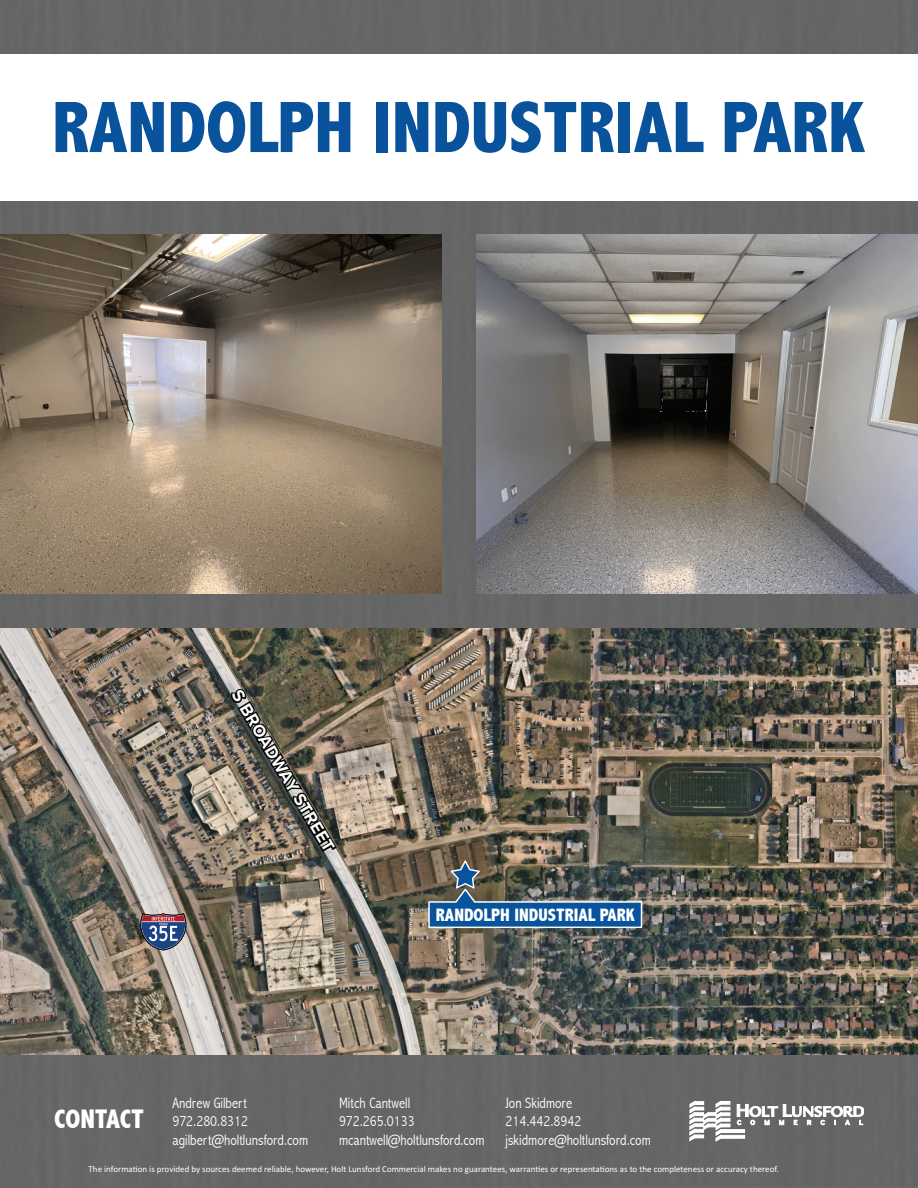
<style>
.page{position:relative;width:918px;height:1188px;background:#666}
.page>*{position:absolute;margin:0;border:0;box-sizing:border-box;transform-origin:0 0}
.t1{font:800 condensed 73.5px "Abadi";color:#09539c}
.t2{font:800 condensed 27px "Abadi";color:#fff}
.t3{font:800 condensed 18px "Abadi";color:#fff}
.t4{font:700 17.55px "Proxima Nova";color:#fff}
.t5{font:300 condensed 15.15px/18.1px "Abadi";color:#fff}
.t6{font:9px "Calibri";color:#fff}
</style>
<div class="page">
<hr style="left:721px;top:1130px;width:24px;height:3px;background:#fff">
<hr style="left:721px;top:1135px;width:24px;height:3px;background:#fff">
<svg style="left:690px;top:1101px;width:40px;height:40px"></svg>
<svg style="left:737px;top:1104px;width:127px;height:23px"></svg>
<div style="left:0;top:54px;width:918px;height:146px;background:#fff"></div>
<img style="left:585px;top:628px;width:333px;height:426px">
<img style="left:380px;top:628px;width:205px;height:426px">
<svg style="left:0;top:628px;width:380px;height:426px;background:#867e71"></svg>
<svg style="left:140px;top:913px;width:47px;height:38px;background:#737089"></svg>
<img style="left:360px;top:834px;width:283px;height:95px">
<img style="left:0;top:234px;width:442px;height:360px">
<img style="left:476px;top:234px;width:442px;height:360px">
<img style="left:230px;top:687px;width:109px;height:167px">
<h1 class="t1" style="left:52px;top:85px;width:813px">RANDOLPH INDUSTRIAL PARK</h1>
<h3 class="t4" style="left:247px;top:685px;width:165px;rotate:59deg">S BROADWAY STRE</h3>
<h3 class="t3" style="left:436px;top:904px;width:200px">RANDOLPH INDUSTRIAL PARK</h3>
<h2 class="t2" style="left:54px;top:1103px;width:92px">CONTACT</h2>
<h3 class="t5" style="left:172px;top:1094px;width:137px">Andrew Gilbert<br>972.280.8312 agilbert@holtlunsford.com</h3>
<h3 class="t5" style="left:339px;top:1094px;width:147px">Mitch Cantwell<br>972.265.0133 mcantwell@holtlunsford.com</h3>
<h3 class="t5" style="left:506px;top:1094px;width:147px">Jon Skidmore<br>214.442.8942 jskidmore@holtlunsford.com</h3>
<p class="t6" style="left:89px;top:1163px;width:692px">The information is provided by sources deemed reliable, however, Holt Lunsford Commercial makes no guarantees, warranties or representations as to the completeness or accuracy thereof.</p>
</div>
